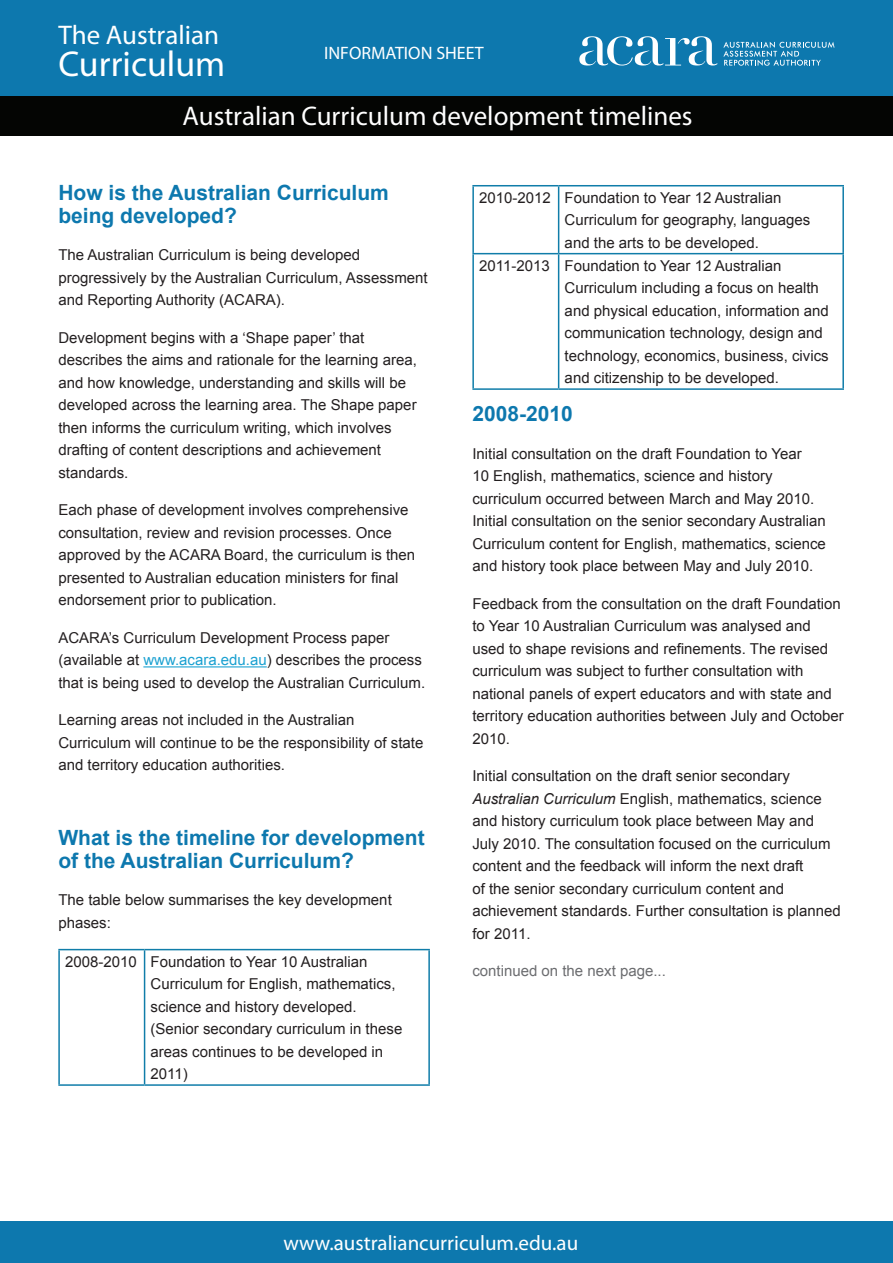
<style>
.page{position:relative;width:893px;height:1263px;background:#fff}
.page>*{position:absolute;margin:0;border:0;box-sizing:border-box;transform-origin:0 0}
.t1{font:36px "Myriad Pro";color:#fff}
.t2{font:27px "Myriad Pro";color:#fff}
.t3{font:700 21px/22.5px "Arial";color:#0d78ae}
.t4{font:21px "Myriad Pro";color:#fff}
.t5{font:18px "Myriad Pro";color:#fff}
.t6{font:15px/22.5px "Arial";color:#231f20}
.t7{font:15px "Arial";color:#6c6d70}
.s1{color:#1ba1d1}
.s2{font-style:italic}
</style>
<div class="page">
<hr style="left:143px;top:666px;width:124px;height:1px;background:#1ba1d1">
<hr style="left:58px;top:949px;width:87px;height:1px;background:#107da9">
<hr style="left:58px;top:950px;width:2px;height:134px;background:#107da9">
<hr style="left:145px;top:949px;width:285px;height:1px;background:#107da9">
<hr style="left:144px;top:950px;width:1px;height:134px;background:#107da9">
<hr style="left:428px;top:950px;width:2px;height:134px;background:#107da9">
<hr style="left:58px;top:1084px;width:87px;height:2px;background:#107da9">
<hr style="left:145px;top:1084px;width:285px;height:2px;background:#107da9">
<hr style="left:472px;top:185px;width:87px;height:1px;background:#107da9">
<hr style="left:472px;top:186px;width:2px;height:67px;background:#107da9">
<hr style="left:559px;top:185px;width:285px;height:1px;background:#107da9">
<hr style="left:558px;top:186px;width:1px;height:67px;background:#107da9">
<hr style="left:842px;top:186px;width:2px;height:67px;background:#107da9">
<hr style="left:472px;top:253px;width:87px;height:1px;background:#107da9">
<hr style="left:472px;top:254px;width:2px;height:134px;background:#107da9">
<hr style="left:559px;top:253px;width:285px;height:1px;background:#107da9">
<hr style="left:558px;top:254px;width:1px;height:134px;background:#107da9">
<hr style="left:842px;top:254px;width:2px;height:134px;background:#107da9">
<hr style="left:472px;top:388px;width:87px;height:2px;background:#107da9">
<hr style="left:559px;top:388px;width:285px;height:2px;background:#107da9">
<div style="left:0;top:1221px;width:893px;height:42px;background:#0d78ae"></div>
<div style="left:0;top:96px;width:893px;height:40px;background:#040503"></div>
<div style="left:0;top:0;width:893px;height:96px;background:#0d78ae"></div>
<svg style="left:579px;top:36px;width:255px;height:30px"></svg>
<h2 class="t2" style="left:58px;top:18px;width:162px">The Australian</h2>
<h1 class="t1" style="left:58px;top:42px;width:168px">Curriculum</h1>
<p class="t5" style="left:324px;top:42px;width:161px">INFORMATION SHEET</p>
<h2 class="t2" style="left:183px;top:100px;width:512px">Australian Curriculum development timelines</h2>
<h3 class="t3" style="left:58px;top:182px;width:332px">How is the Australian Curriculum being developed?</h3>
<p class="t6" style="left:58px;top:244px;width:371px">The Australian Curriculum is being developed progressively by the Australian Curriculum, Assessment and Reporting Authority (ACARA).</p>
<p class="t6" style="left:58px;top:326px;width:360px">Development begins with a ‘Shape paper’ that describes the aims and rationale for the learning area, and how knowledge, understanding and skills will be developed across the learning area. The Shape paper then informs the curriculum writing, which involves drafting of content descriptions and achievement standards.</p>
<p class="t6" style="left:58px;top:499px;width:358px">Each phase of development involves comprehensive consultation, review and revision processes. Once approved by the ACARA Board, the curriculum is then presented to Australian education ministers for final endorsement prior to publication.</p>
<p class="t6" style="left:58px;top:626px;width:368px">ACARA’s Curriculum Development Process paper (available at <span class="s1">www.acara.edu.au</span>) describes the process that is being used to develop the Australian Curriculum.</p>
<p class="t6" style="left:58px;top:709px;width:367px">Learning areas not included in the Australian<br>Curriculum will continue to be the responsibility of state and territory education authorities.</p>
<h3 class="t3" style="left:58px;top:827px;width:368px">What is the timeline for development of the Australian Curriculum?</h3>
<p class="t6" style="left:58px;top:889px;width:335px">The table below summarises the key development phases:</p>
<p class="t6" style="left:151px;top:950px;width:253px;text-indent:-85px">2008-2010 Foundation to Year 10 Australian<br>Curriculum for English, mathematics, science and history developed. (Senior secondary curriculum in these areas continues to be developed in<br>2011)</p>
<p class="t6" style="left:479px;top:186px;width:304px">2010-2012 Foundation to Year 12 Australian</p>
<p class="t6" style="left:565px;top:209px;width:247px">Curriculum for geography, languages</p>
<p class="t6" style="left:565px;top:231px;width:196px">and the arts to be developed.</p>
<p class="t6" style="left:479px;top:254px;width:304px">2011-2013 Foundation to Year 12 Australian</p>
<p class="t6" style="left:565px;top:277px;width:256px">Curriculum including a focus on health</p>
<p class="t6" style="left:565px;top:299px;width:266px">and physical education, information and</p>
<p class="t6" style="left:565px;top:322px;width:260px">communication technology, design and</p>
<p class="t6" style="left:565px;top:344px;width:265px">technology, economics, business, civics</p>
<p class="t6" style="left:565px;top:367px;width:216px">and citizenship to be developed.</p>
<h3 class="t3" style="left:472px;top:403px;width:102px">2008-2010</h3>
<p class="t6" style="left:472px;top:442px;width:355px">Initial consultation on the draft Foundation to Year<br>10 English, mathematics, science and history curriculum occurred between March and May 2010.<br>Initial consultation on the senior secondary Australian Curriculum content for English, mathematics, science and history took place between May and July 2010.</p>
<p class="t6" style="left:472px;top:592px;width:373px">Feedback from the consultation on the draft Foundation to Year 10 Australian Curriculum was analysed and used to shape revisions and refinements. The revised curriculum was subject to further consultation with national panels of expert educators and with state and territory education authorities between July and October 2010.</p>
<p class="t6" style="left:472px;top:765px;width:370px">Initial consultation on the draft senior secondary <span class="s2">Australian Curriculum</span> English, mathematics, science and history curriculum took place between May and July 2010. The consultation focused on the curriculum content and the feedback will inform the next draft<br>of the senior secondary curriculum content and achievement standards. Further consultation is planned for 2011.</p>
<p class="t7" style="left:472px;top:961px;width:195px">continued on the next page...</p>
<h3 class="t4" style="left:283px;top:1229px;width:296px">www.australiancurriculum.edu.au</h3>
</div>
